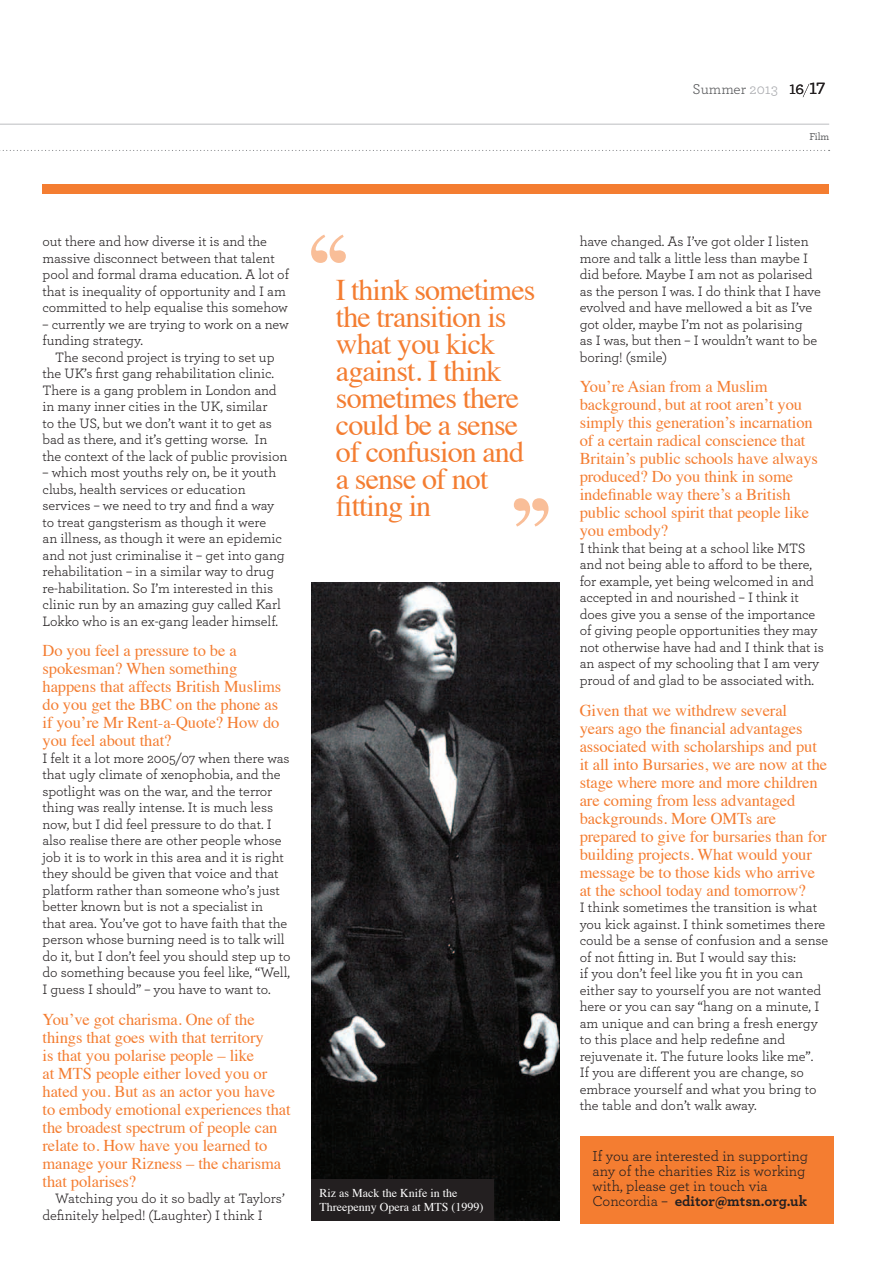
<style>
.page{position:relative;width:893px;height:1263px;background:#fff}
.page>*{position:absolute;margin:0;border:0;box-sizing:border-box;transform-origin:0 0}
.t1{font:30px/27px "Times";letter-spacing:-.03em;color:#f47d31}
.t2{font:16.5px/18px "Times";letter-spacing:-.005em;color:#f47d31}
.t3{font:15px/15px "Archer";color:#231f20}
.t4{font:15px "Archer";color:#57585a}
.t5{font:14.25px/16.5px "Archer";letter-spacing:-.005em;color:#231f20}
.t6{font:500 14.25px "Archer";color:#231f20;scale:1.05 1}
.t7{font:12px/14.4px "Times";color:#fff}
.t8{font:500 10.5px "Archer";color:#57585a}
.s1{color:#a8a9ad}
.s2{font-size:17.1px}
.s3{font-weight:700}
</style>
<div class="page">
<hr style="left:0;top:124px;width:829px;height:1px;background:#bcbdc0">
<svg style="left:0;top:150px;width:830px;height:1px"></svg>
<svg style="left:803px;top:84px;width:6px;height:13px"></svg>
<div style="left:43px;top:184px;width:786px;height:10px;background:#f47d31"></div>
<img style="left:311px;top:583px;width:248px;height:637px">
<div style="left:311px;top:1179px;width:183px;height:41px;background:#231f20"></div>
<svg style="left:311px;top:235px;width:35px;height:28px"></svg>
<svg style="left:514px;top:498px;width:35px;height:29px"></svg>
<div style="left:580px;top:1136px;width:253px;height:87px;background:#f47d31"></div>
<p class="t5" style="left:43px;top:232px;width:248px">out there and how diverse it is and the massive disconnect between that talent pool and formal drama education. A lot of that is inequality of opportunity and I am committed to help equalise this somehow</p>
<p class="t5" style="left:43px;top:315px;width:248px">– currently we are trying to work on a new funding strategy.</p>
<p class="t5" style="left:43px;top:348px;width:246px;text-indent:13px">The second project is trying to set up the UK’s first gang rehabilitation clinic.<br>There is a gang problem in London and in many inner cities in the UK, similar<br>to the US, but we don’t want it to get as bad as there, and it’s getting worse. In the context of the lack of public provision</p>
<p class="t5" style="left:43px;top:463px;width:244px">– which most youths rely on, be it youth clubs, health services or education services – we need to try and find a way to treat gangsterism as though it were<br>an illness, as though it were an epidemic and not just criminalise it – get into gang rehabilitation – in a similar way to drug re-habilitation. So I’m interested in this clinic run by an amazing guy called Karl Lokko who is an ex-gang leader himself.</p>
<p class="t2" style="left:43px;top:640px;width:240px">Do you feel a pressure to be a spokesman? When something happens that affects British Muslims do you get the BBC on the phone as if you’re Mr Rent-a-Quote? How do you feel about that?</p>
<p class="t5" style="left:43px;top:749px;width:250px">I felt it a lot more 2005/07 when there was that ugly climate of xenophobia, and the spotlight was on the war, and the terror thing was really intense. It is much less now, but I did feel pressure to do that. I also realise there are other people whose job it is to work in this area and it is right they should be given that voice and that platform rather than someone who’s just better known but is not a specialist in<br>that area. You’ve got to have faith that the person whose burning need is to talk will do it, but I don’t feel you should step up to do something because you feel like, “Well, I guess I should” – you have to want to.</p>
<p class="t2" style="left:43px;top:1009px;width:250px">You’ve got charisma. One of the things that goes with that territory<br>is that you polarise people – like<br>at MTS people either loved you or hated you. But as an actor you have to embody emotional experiences that the broadest spectrum of people can relate to. How have you learned to manage your Rizness – the charisma that polarises?</p>
<p class="t5" style="left:43px;top:1189px;width:244px;text-indent:13px">Watching you do it so badly at Taylors’ definitely helped! (Laughter) I think I</p>
<p class="t7" style="left:320px;top:1184px;width:165px">Riz as Mack the Knife in the<br>Threepenny Opera at MTS (1999)</p>
<h1 class="t1" style="left:336px;top:273px;width:201px">I think sometimes the transition is what you kick against. I think sometimes there could be a sense of confusion and a sense of not fitting in</h1>
<p class="t4" style="left:693px;top:79px;width:87px">Summer <span class="s1">2013</span></p>
<p class="t6" style="left:789px;top:79px;width:36px">16 <span class="s2">17</span></p>
<p class="t8" style="left:809px;top:129px;width:21px">Film</p>
<p class="t5" style="left:580px;top:232px;width:243px">have changed. As I’ve got older I listen more and talk a little less than maybe I did before. Maybe I am not as polarised as the person I was. I do think that I have evolved and have mellowed a bit as I’ve got older, maybe I’m not as polarising<br>as I was, but then – I wouldn’t want to be boring! (smile)</p>
<p class="t2" style="left:580px;top:376px;width:240px">You’re Asian from a Muslim background, but at root aren’t you simply this generation’s incarnation of a certain radical conscience that<br>Britain’s public schools have always produced? Do you think in some indefinable way there’s a British public school spirit that people like you embody?</p>
<p class="t5" style="left:580px;top:539px;width:246px">I think that being at a school like MTS and not being able to afford to be there, for example, yet being welcomed in and accepted in and nourished – I think it does give you a sense of the importance of giving people opportunities they may not otherwise have had and I think that is an aspect of my schooling that I am very proud of and glad to be associated with.</p>
<p class="t2" style="left:580px;top:700px;width:249px">Given that we withdrew several<br>years ago the financial advantages associated with scholarships and put it all into Bursaries, we are now at the stage where more and more children are coming from less advantaged backgrounds. More OMTs are prepared to give for bursaries than for building projects. What would your message be to those kids who arrive at the school today and tomorrow?</p>
<p class="t5" style="left:580px;top:898px;width:250px">I think sometimes the transition is what you kick against. I think sometimes there could be a sense of confusion and a sense of not fitting in. But I would say this:<br>if you don’t feel like you fit in you can either say to yourself you are not wanted here or you can say “hang on a minute, I am unique and can bring a fresh energy to this place and help redefine and rejuvenate it. The future looks like me”.<br>If you are different you are change, so embrace yourself and what you bring to the table and don’t walk away.</p>
<p class="t3" style="left:592px;top:1148px;width:217px">If you are interested in supporting any of the charities Riz is working with, please get in touch via<br>Concordia – <span class="s3">editor@mtsn.org.uk</span></p>
</div>
